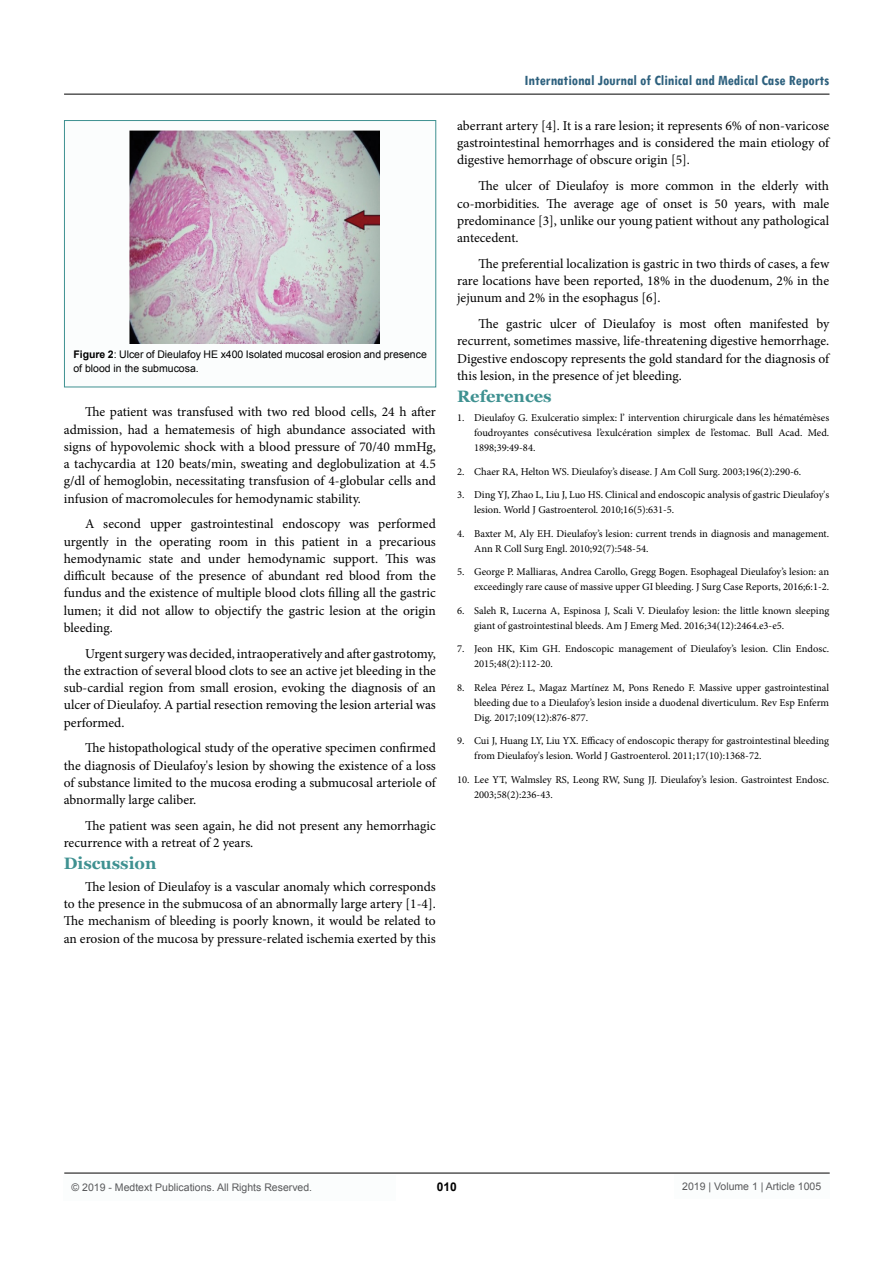
<style>
.page{position:relative;width:893px;height:1263px;background:#fff}
.page>*{position:absolute;margin:0;border:0;box-sizing:border-box;transform-origin:0 0}
.t1{font:700 16.5px "Georgia";color:#3f9191}
.t2{font:700 condensed 15px "Tw Cen";color:#2e617e}
.t3{font:13.5px/17.2px "Minion Pro";color:#000;text-align:justify}
.t4{font:700 12px "Arial";color:#000}
.t5{font:10.5px/15px "Minion Pro";color:#000}
.t6{font:10.5px/13.5px "Arial";color:#000}
.t7{font:10.5px "Arial";color:#58595b}
.s1{font-weight:700}
</style>
<div class="page">
<hr style="left:64px;top:1173px;width:766px;height:1px;background:#000">
<hr style="left:64px;top:94px;width:765px;height:1px;background:#000">
<div style="left:674px;top:1174px;width:156px;height:25px;background:#fbfdfd"></div>
<div style="left:63px;top:1175px;width:333px;height:26px;background:#fbfdfd"></div>
<div style="left:64px;top:121px;width:372px;height:266px;background:#fbfdfd"></div>
<div style="left:64px;top:120px;width:372px;height:267px;border:1px solid #3f9191"></div>
<img style="left:129px;top:131px;width:250px;height:213px">
<p class="t6" style="left:73px;top:348px;width:355px"><span class="s1">Figure 2</span>: Ulcer of Dieulafoy HE x400 Isolated mucosal erosion and presence of blood in the submucosa.</p>
<p class="t3" style="left:64px;top:403px;width:374px;text-indent:21px">The patient was transfused with two red blood cells, 24 h after admission, had a hematemesis of high abundance associated with signs of hypovolemic shock with a blood pressure of 70/40 mmHg, a tachycardia at 120 beats/min, sweating and deglobulization at 4.5 g/dl of hemoglobin, necessitating transfusion of 4-globular cells and infusion of macromolecules for hemodynamic stability.</p>
<p class="t3" style="left:64px;top:515px;width:374px;text-indent:21px">A second upper gastrointestinal endoscopy was performed urgently in the operating room in this patient in a precarious hemodynamic state and under hemodynamic support. This was difficult because of the presence of abundant red blood from the fundus and the existence of multiple blood clots filling all the gastric lumen; it did not allow to objectify the gastric lesion at the origin bleeding.</p>
<p class="t3" style="left:64px;top:645px;width:374px;text-indent:21px">Urgent surgery was decided, intraoperatively and after gastrotomy, the extraction of several blood clots to see an active jet bleeding in the sub-cardial region from small erosion, evoking the diagnosis of an ulcer of Dieulafoy. A partial resection removing the lesion arterial was performed.</p>
<p class="t3" style="left:64px;top:740px;width:374px;text-indent:21px">The histopathological study of the operative specimen confirmed the diagnosis of Dieulafoy's lesion by showing the existence of a loss of substance limited to the mucosa eroding a submucosal arteriole of abnormally large caliber.</p>
<p class="t3" style="left:64px;top:817px;width:374px;text-indent:21px">The patient was seen again, he did not present any hemorrhagic recurrence with a retreat of 2 years.</p>
<p class="t1" style="left:64px;top:853px;width:94px">Discussion</p>
<p class="t3" style="left:64px;top:878px;width:374px;text-indent:21px">The lesion of Dieulafoy is a vascular anomaly which corresponds to the presence in the submucosa of an abnormally large artery [1-4].<br>The mechanism of bleeding is poorly known, it would be related to an erosion of the mucosa by pressure-related ischemia exerted by this</p>
<p class="t2" style="left:525px;top:72px;width:306px">International Journal of Clinical and Medical Case Reports</p>
<p class="t3" style="left:457px;top:117px;width:374px">aberrant artery [4]. It is a rare lesion; it represents 6% of non-varicose gastrointestinal hemorrhages and is considered the main etiology of digestive hemorrhage of obscure origin [5].</p>
<p class="t3" style="left:457px;top:177px;width:374px;text-indent:21px">The ulcer of Dieulafoy is more common in the elderly with co-morbidities. The average age of onset is 50 years, with male predominance [3], unlike our young patient without any pathological antecedent.</p>
<p class="t3" style="left:457px;top:255px;width:374px;text-indent:21px">The preferential localization is gastric in two thirds of cases, a few rare locations have been reported, 18% in the duodenum, 2% in the jejunum and 2% in the esophagus [6].</p>
<p class="t3" style="left:457px;top:315px;width:374px;text-indent:21px">The gastric ulcer of Dieulafoy is most often manifested by recurrent, sometimes massive, life-threatening digestive hemorrhage.<br>Digestive endoscopy represents the gold standard for the diagnosis of this lesion, in the presence of jet bleeding.</p>
<p class="t1" style="left:457px;top:386px;width:96px">References</p>
<p class="t5" style="left:474px;top:410px;width:357px;text-align:justify;text-indent:-17px">1. Dieulafoy G. Exulceratio simplex: l’ intervention chirurgicale dans les hématémèses foudroyantes consécutivesa l’exulcération simplex de l’estomac. Bull Acad. Med.<br>1898;39:49-84.</p>
<p class="t5" style="left:457px;top:464px;width:346px">2. Chaer RA, Helton WS. Dieulafoy’s disease. J Am Coll Surg. 2003;196(2):290-6.</p>
<p class="t5" style="left:474px;top:487px;width:357px;text-indent:-17px">3. Ding YJ, Zhao L, Liu J, Luo HS. Clinical and endoscopic analysis of gastric Dieulafoy's lesion. World J Gastroenterol. 2010;16(5):631-5.</p>
<p class="t5" style="left:474px;top:526px;width:356px;text-indent:-17px">4. Baxter M, Aly EH. Dieulafoy’s lesion: current trends in diagnosis and management.<br>Ann R Coll Surg Engl. 2010;92(7):548-54.</p>
<p class="t5" style="left:457px;top:564px;width:374px;text-align:right">5. George P. Malliaras, Andrea Carollo, Gregg Bogen. Esophageal Dieulafoy’s lesion: an exceedingly rare cause of massive upper GI bleeding. J Surg Case Reports, 2016;6:1-2.</p>
<p class="t5" style="left:474px;top:603px;width:357px;text-indent:-17px">6. Saleh R, Lucerna A, Espinosa J, Scali V. Dieulafoy lesion: the little known sleeping giant of gastrointestinal bleeds. Am J Emerg Med. 2016;34(12):2464.e3-e5.</p>
<p class="t5" style="left:474px;top:641px;width:357px;text-indent:-17px">7. Jeon HK, Kim GH. Endoscopic management of Dieulafoy’s lesion. Clin Endosc.<br>2015;48(2):112-20.</p>
<p class="t5" style="left:474px;top:680px;width:357px;text-align:justify;text-indent:-17px">8. Relea Pérez L, Magaz Martínez M, Pons Renedo F. Massive upper gastrointestinal bleeding due to a Dieulafoy’s lesion inside a duodenal diverticulum. Rev Esp Enferm Dig. 2017;109(12):876-877.</p>
<p class="t5" style="left:474px;top:733px;width:357px;text-indent:-17px">9. Cui J, Huang LY, Liu YX. Efficacy of endoscopic therapy for gastrointestinal bleeding from Dieulafoy's lesion. World J Gastroenterol. 2011;17(10):1368-72.</p>
<p class="t5" style="left:474px;top:772px;width:357px;text-indent:-17px">10. Lee YT, Walmsley RS, Leong RW, Sung JJ. Dieulafoy’s lesion. Gastrointest Endosc.<br>2003;58(2):236-43.</p>
<p class="t4" style="left:437px;top:1178px;width:22px">010</p>
<p class="t7" style="left:72px;top:1180px;width:242px">© 2019 - Medtext Publications. All Rights Reserved.</p>
<p class="t7" style="left:682px;top:1180px;width:140px">2019 | Volume 1 | Article 1005</p>
</div>
